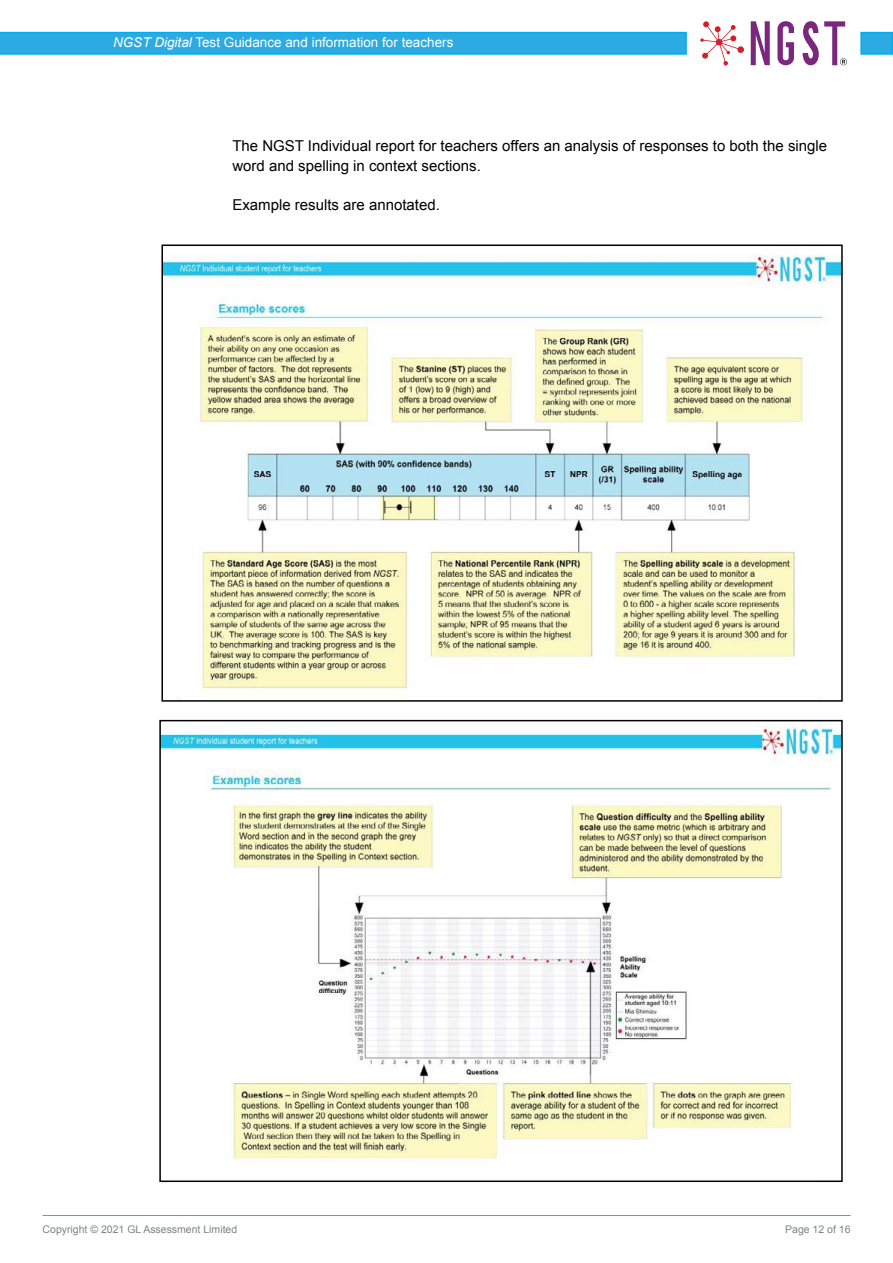
<style>
.page{position:relative;width:893px;height:1263px;background:#fff}
.page>*{position:absolute;margin:0;border:0;box-sizing:border-box;transform-origin:0 0}
.t1{font:15px/19.5px "Arial";color:#000}
.t2{font:13.5px "Arial";color:#fff}
.t3{font:10.5px "Arial";color:#808285}
.s1{font-style:italic}
</style>
<div class="page">
<hr style="left:43px;top:1215px;width:808px;height:1px;background:#2babe2">
<div style="left:860px;top:32px;width:33px;height:23px;background:#2babe2;border:2px solid #00aeef"></div>
<svg style="left:0;top:32px;width:687px;height:23px;background:#28ace3"></svg>
<div style="left:737px;top:46px;width:7px;height:7px;background:#d51f26;border-radius:50%"></div>
<svg style="left:700px;top:21px;width:40px;height:44px"></svg>
<svg style="left:777px;top:21px;width:17px;height:44px"></svg>
<svg style="left:751px;top:21px;width:19px;height:44px"></svg>
<svg style="left:802px;top:21px;width:45px;height:44px"></svg>
<img style="left:162px;top:723px;width:678px;height:438px">
<div style="left:159px;top:720px;width:684px;height:462px;border:2px solid #000"></div>
<img style="left:164px;top:255px;width:676px;height:434px">
<div style="left:161px;top:244px;width:682px;height:458px;border:2px solid #000"></div>
<p class="t2" style="left:113px;top:34px;width:342px"><span class="s1">NGST Digital</span> Test Guidance and information for teachers</p>
<p class="t1" style="left:232px;top:137px;width:596px">The NGST Individual report for teachers offers an analysis of responses to both the single word and spelling in context sections.</p>
<p class="t1" style="left:232px;top:195px;width:209px">Example results are annotated.</p>
<p class="t3" style="left:43px;top:1223px;width:196px">Copyright © 2018 GL Assessment Limited</p>
<p class="t3" style="left:113px;top:1223px;width:13px">21</p>
<p class="t3" style="left:785px;top:1223px;width:67px">Page 12 of 16</p>
</div>
